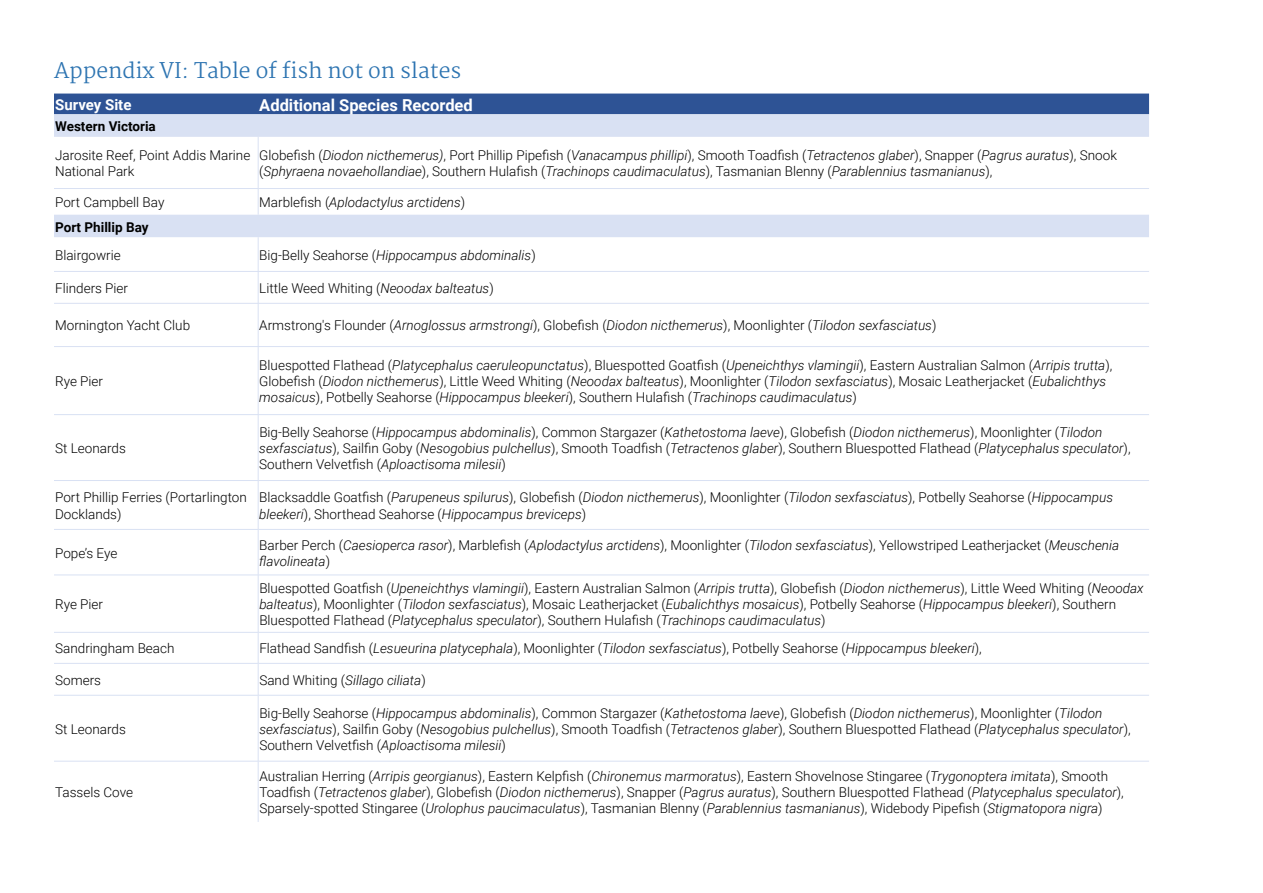
<style>
.page{position:relative;width:1263px;height:893px;background:#fff}
.page>*{position:absolute;margin:0;border:0;box-sizing:border-box;transform-origin:0 0}
.t1{font:300 21px "Martel";color:#2d74b1}
.t2{font:700 16.5px "Roboto";color:#fff}
.t3{font:700 15px "Roboto";color:#fff}
.t4{font:italic 300 13.5px/16.2px "Roboto";color:#000}
.t5{font:300 13.5px/16.2px "Roboto";color:#000}
.t6{font:700 13.5px "Roboto";color:#000}
.s1{font-style:normal}
.s2{font-style:italic}
</style>
<div class="page">
<div style="left:54px;top:94px;width:1095px;height:20px;background:#2e5395"></div>
<svg style="left:54px;top:114px;width:1095px;height:123px"></svg>
<hr style="left:258px;top:137px;width:1px;height:51px;background:#d9e1f3">
<svg style="left:258px;top:189px;width:1px;height:26px"></svg>
<hr style="left:54px;top:188px;width:204px;height:1px;background:#d9e1f3">
<hr style="left:258px;top:188px;width:891px;height:1px;background:#d9e1f3">
<hr style="left:258px;top:237px;width:1px;height:34px;background:#d9e1f3">
<hr style="left:258px;top:415px;width:1px;height:65px;background:#d9e1f3">
<hr style="left:258px;top:481px;width:1px;height:48px;background:#d9e1f3">
<hr style="left:258px;top:530px;width:1px;height:45px;background:#d9e1f3">
<hr style="left:258px;top:575px;width:1px;height:57px;background:#d9e1f3">
<hr style="left:258px;top:632px;width:1px;height:31px;background:#d9e1f3">
<hr style="left:258px;top:663px;width:1px;height:32px;background:#d9e1f3">
<hr style="left:258px;top:695px;width:1px;height:66px;background:#d9e1f3">
<hr style="left:258px;top:761px;width:1px;height:61px;background:#d9e1f3">
<hr style="left:54px;top:271px;width:204px;height:1px;background:#d9e1f3">
<hr style="left:54px;top:303px;width:204px;height:1px;background:#d9e1f3">
<hr style="left:54px;top:346px;width:204px;height:1px;background:#d9e1f3">
<hr style="left:54px;top:414px;width:204px;height:1px;background:#d9e1f3">
<hr style="left:54px;top:480px;width:204px;height:1px;background:#d9e1f3">
<hr style="left:258px;top:480px;width:891px;height:1px;background:#d9e1f3">
<hr style="left:54px;top:529px;width:204px;height:1px;background:#d9e1f3">
<hr style="left:258px;top:529px;width:891px;height:1px;background:#d9e1f3">
<hr style="left:54px;top:575px;width:204px;height:1px;background:#d9e1f3">
<hr style="left:258px;top:575px;width:891px;height:1px;background:#d9e1f3">
<hr style="left:54px;top:632px;width:204px;height:1px;background:#d9e1f3">
<hr style="left:258px;top:632px;width:891px;height:1px;background:#d9e1f3">
<hr style="left:54px;top:663px;width:204px;height:1px;background:#d9e1f3">
<hr style="left:258px;top:663px;width:891px;height:1px;background:#d9e1f3">
<hr style="left:54px;top:695px;width:204px;height:1px;background:#d9e1f3">
<hr style="left:258px;top:695px;width:891px;height:1px;background:#d9e1f3">
<hr style="left:54px;top:761px;width:204px;height:1px;background:#d9e1f3">
<hr style="left:258px;top:761px;width:891px;height:1px;background:#d9e1f3">
<hr style="left:258px;top:271px;width:891px;height:1px;background:#d9e1f3">
<hr style="left:258px;top:272px;width:1px;height:31px;background:#d9e1f3">
<hr style="left:258px;top:303px;width:891px;height:1px;background:#d9e1f3">
<hr style="left:258px;top:303px;width:1px;height:43px;background:#d9e1f3">
<hr style="left:258px;top:346px;width:891px;height:1px;background:#d9e1f3">
<hr style="left:258px;top:347px;width:1px;height:67px;background:#d9e1f3">
<hr style="left:258px;top:414px;width:891px;height:1px;background:#d9e1f3">
<h1 class="t1" style="left:54px;top:60px;width:409px">Appendix VI: Table of fish not on slates</h1>
<p class="t3" style="left:55px;top:98px;width:78px">Survey Site</p>
<p class="t2" style="left:259px;top:98px;width:215px">Additional Species Recorded</p>
<p class="t6" style="left:55px;top:121px;width:102px">Western Victoria</p>
<p class="t5" style="left:55px;top:148px;width:197px">Jarosite Reef, Point Addis Marine<br>National Park</p>
<p class="t4" style="left:259px;top:148px;width:859px"><span class="s1">Globefish (</span>Diodon nicthemerus)<span class="s1">, Port Phillip Pipefish (</span>Vanacampus phillipi<span class="s1">), Smooth Toadfish (</span>Tetractenos glaber<span class="s1">), Snapper (</span>Pagrus auratus<span class="s1">), Snook (</span>Sphyraena novaehollandiae<span class="s1">), Southern Hulafish (</span>Trachinops caudimaculatus<span class="s1">), Tasmanian Blenny (</span>Parablennius tasmanianus<span class="s1">),</span></p>
<p class="t5" style="left:55px;top:195px;width:111px">Port Campbell Bay</p>
<p class="t4" style="left:259px;top:195px;width:208px"><span class="s1">Marblefish (</span>Aplodactylus arctidens<span class="s1">)</span></p>
<p class="t6" style="left:55px;top:221px;width:95px">Port Phillip Bay</p>
<p class="t5" style="left:55px;top:248px;width:67px">Blairgowrie</p>
<p class="t4" style="left:259px;top:248px;width:278px"><span class="s1">Big-Belly Seahorse (</span>Hippocampus abdominalis<span class="s1">)</span></p>
<p class="t5" style="left:55px;top:281px;width:75px">Flinders Pier</p>
<p class="t5" style="left:259px;top:281px;width:236px">Little Weed Whiting (<span class="s2">Neoodax balteatus</span>)</p>
<p class="t5" style="left:55px;top:319px;width:137px">Mornington Yacht Club</p>
<p class="t4" style="left:259px;top:319px;width:679px"><span class="s1">Armstrong's Flounder (</span>Arnoglossus armstrongi<span class="s1">), Globefish (</span>Diodon nicthemerus<span class="s1">), Moonlighter (</span>Tilodon sexfasciatus<span class="s1">)</span></p>
<p class="t5" style="left:55px;top:374px;width:50px">Rye Pier</p>
<p class="t5" style="left:55px;top:441px;width:72px">St Leonards</p>
<p class="t4" style="left:259px;top:358px;width:854px"><span class="s1">Bluespotted Flathead (</span>Platycephalus caeruleopunctatus<span class="s1">), Bluespotted Goatfish (</span>Upeneichthys vlamingii<span class="s1">), Eastern Australian Salmon (</span>Arripis trutta<span class="s1">),<br>Globefish (</span>Diodon nicthemerus<span class="s1">), Little Weed Whiting (</span>Neoodax balteatus<span class="s1">), Moonlighter (</span>Tilodon sexfasciatus<span class="s1">), Mosaic Leatherjacket (</span>Eubalichthys mosaicus<span class="s1">), Potbelly Seahorse (</span>Hippocampus bleekeri<span class="s1">), Southern Hulafish (</span>Trachinops caudimaculatus<span class="s1">)</span></p>
<p class="t4" style="left:259px;top:425px;width:873px"><span class="s1">Big-Belly Seahorse (</span>Hippocampus abdominalis<span class="s1">), Common Stargazer (</span>Kathetostoma laeve<span class="s1">), Globefish (</span>Diodon nicthemerus<span class="s1">), Moonlighter (</span>Tilodon sexfasciatus<span class="s1">), Sailfin Goby (</span>Nesogobius pulchellus<span class="s1">), Smooth Toadfish (</span>Tetractenos glaber<span class="s1">), Southern Bluespotted Flathead (</span>Platycephalus speculator<span class="s1">),<br>Southern Velvetfish (</span>Aploactisoma milesii<span class="s1">)</span></p>
<p class="t5" style="left:55px;top:490px;width:193px">Port Phillip Ferries (Portarlington<br>Docklands)</p>
<p class="t4" style="left:259px;top:490px;width:855px"><span class="s1">Blacksaddle Goatfish (</span>Parupeneus spilurus<span class="s1">), Globefish (</span>Diodon nicthemerus<span class="s1">), Moonlighter (</span>Tilodon sexfasciatus<span class="s1">), Potbelly Seahorse (</span>Hippocampus bleekeri<span class="s1">), Shorthead Seahorse (</span>Hippocampus breviceps<span class="s1">)</span></p>
<p class="t5" style="left:55px;top:546px;width:64px">Pope’s Eye</p>
<p class="t4" style="left:259px;top:538px;width:861px"><span class="s1">Barber Perch (</span>Caesioperca rasor<span class="s1">), Marblefish (</span>Aplodactylus arctidens<span class="s1">), Moonlighter (</span>Tilodon sexfasciatus<span class="s1">), Yellowstriped Leatherjacket (</span>Meuschenia flavolineata<span class="s1">)</span></p>
<p class="t5" style="left:55px;top:597px;width:50px">Rye Pier</p>
<p class="t5" style="left:259px;top:580px;width:886px">Bluespotted Goatfish (<span class="s2">Upeneichthys vlamingii</span>), Eastern Australian Salmon (<span class="s2">Arripis trutta</span>), Globefish (<span class="s2">Diodon nicthemerus</span>), Little Weed Whiting (<span class="s2">Neoodax balteatus</span>), Moonlighter (<span class="s2">Tilodon sexfasciatus</span>), Mosaic Leatherjacket (<span class="s2">Eubalichthys mosaicus</span>), Potbelly Seahorse (<span class="s2">Hippocampus bleekeri</span>), Southern<br>Bluespotted Flathead (<span class="s2">Platycephalus speculator</span>), Southern Hulafish (<span class="s2">Trachinops caudimaculatus</span>)</p>
<p class="t5" style="left:55px;top:641px;width:121px">Sandringham Beach</p>
<p class="t4" style="left:259px;top:641px;width:724px"><span class="s1">Flathead Sandfish (</span>Lesueurina platycephala<span class="s1">), Moonlighter (</span>Tilodon sexfasciatus<span class="s1">), Potbelly Seahorse (</span>Hippocampus bleekeri<span class="s1">),</span></p>
<p class="t5" style="left:55px;top:673px;width:47px">Somers</p>
<p class="t4" style="left:259px;top:673px;width:168px"><span class="s1">Sand Whiting (</span>Sillago ciliata<span class="s1">)</span></p>
<p class="t5" style="left:55px;top:722px;width:72px">St Leonards</p>
<p class="t4" style="left:259px;top:706px;width:873px"><span class="s1">Big-Belly Seahorse (</span>Hippocampus abdominalis<span class="s1">), Common Stargazer (</span>Kathetostoma laeve<span class="s1">), Globefish (</span>Diodon nicthemerus<span class="s1">), Moonlighter (</span>Tilodon sexfasciatus<span class="s1">), Sailfin Goby (</span>Nesogobius pulchellus<span class="s1">), Smooth Toadfish (</span>Tetractenos glaber<span class="s1">), Southern Bluespotted Flathead (</span>Platycephalus speculator<span class="s1">),<br>Southern Velvetfish (</span>Aploactisoma milesii<span class="s1">)</span></p>
<p class="t5" style="left:55px;top:785px;width:79px">Tassels Cove</p>
<p class="t5" style="left:259px;top:769px;width:866px">Australian Herring (<span class="s2">Arripis georgianus</span>), Eastern Kelpfish (<span class="s2">Chironemus marmoratus</span>), Eastern Shovelnose Stingaree (<span class="s2">Trygonoptera imitata</span>), Smooth<br>Toadfish (<span class="s2">Tetractenos glaber</span>), Globefish (<span class="s2">Diodon nicthemerus</span>), Snapper (<span class="s2">Pagrus auratus</span>), Southern Bluespotted Flathead (<span class="s2">Platycephalus speculator</span>),<br>Sparsely-spotted Stingaree (<span class="s2">Urolophus paucimaculatus</span>), Tasmanian Blenny (<span class="s2">Parablennius tasmanianus</span>), Widebody Pipefish (<span class="s2">Stigmatopora nigra</span>)</p>
</div>
